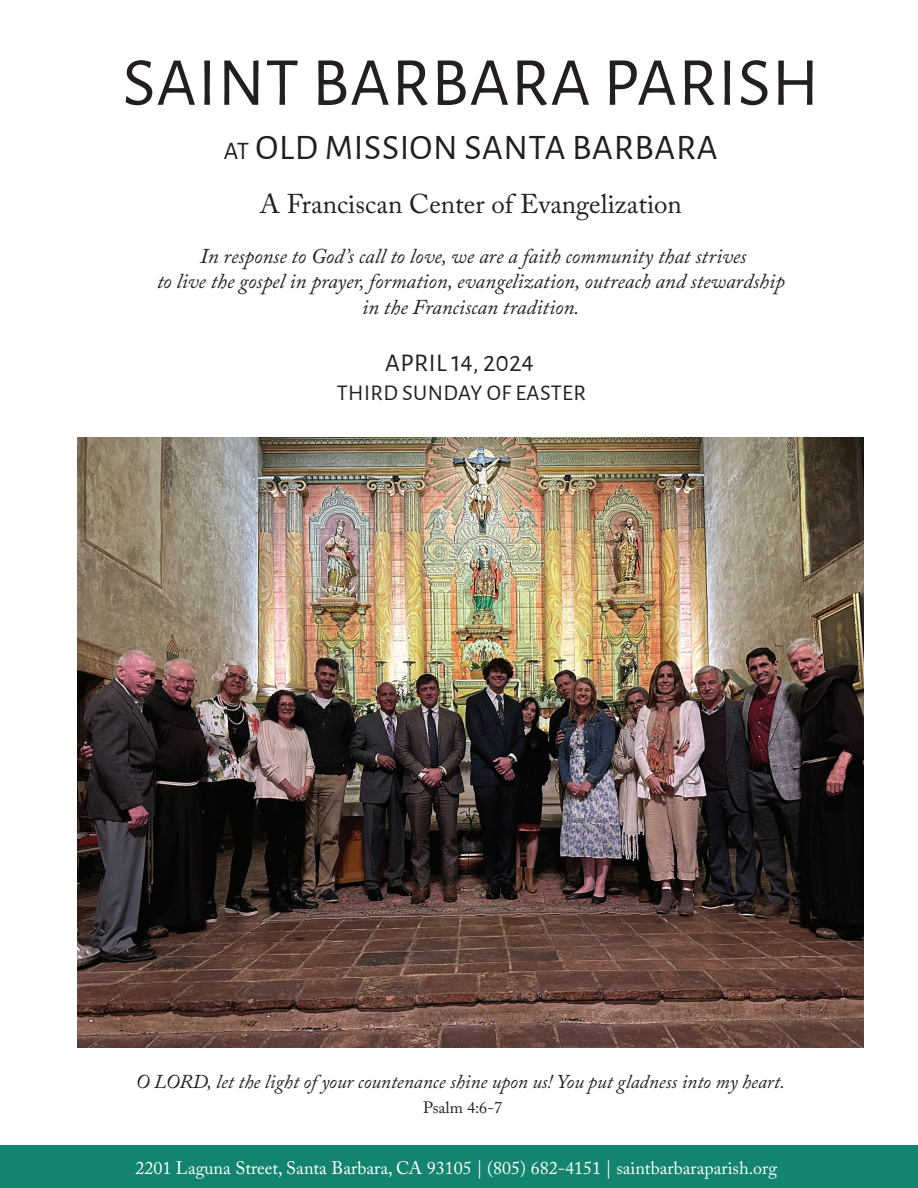
<style>
.page{position:relative;width:918px;height:1188px;background:#fff}
.page>*{position:absolute;margin:0;border:0;box-sizing:border-box;transform-origin:0 0}
.t1{font:69px "Alegreya Sans SC";letter-spacing:.02em;color:#231f20}
.t2{font:36px "Alegreya Sans SC";letter-spacing:.02em;color:#231f20}
.t3{font:27px "Adobe Caslon Pro";color:#231f20}
.t4{font:25.5px "Alegreya Sans SC";letter-spacing:.01em;color:#231f20}
.t5{font:22.5px "Alegreya Sans SC";letter-spacing:.02em;color:#231f20}
.t6{font:italic 21px/25.2px "Adobe Caslon Pro";color:#231f20;text-align:center}
.t7{font:italic 19.5px "Adobe Caslon Pro";color:#231f20}
.t8{font:18px "Adobe Caslon Pro";color:#fff}
.t9{font:16.35px "Adobe Caslon Pro";color:#231f20}
.s1{font-size:25.2px}
.s2{color:#fbfdfe}
</style>
<div class="page">
<div style="left:0;top:1146px;width:918px;height:42px;background:#13846f"></div>
<img style="left:78px;top:437px;width:786px;height:610px">
<h1 class="t1" style="left:123px;top:35px;width:698px">SAINT BARBARA PARISH</h1>
<h2 class="t2" style="left:224px;top:122px;width:495px"><span class="s1">at</span> OLD MISSION SANTA BARBARA</h2>
<p class="t3" style="left:260px;top:188px;width:424px">A Franciscan Center of Evangelization</p>
<p class="t6" style="left:157px;top:243px;width:629px">In response to God’s call to love, we are a faith community that strives<br>to live the gospel in prayer, formation, evangelization, outreach and stewardship in the Franciscan tradition.</p>
<p class="t4" style="left:385px;top:346px;width:150px">APRIL 14, 2024</p>
<p class="t5" style="left:337px;top:377px;width:251px">THIRD SUNDAY OF EASTER</p>
<p class="t7" style="left:136px;top:1070px;width:651px">O LORD, let the light of your countenance shine upon us! You put gladness into my heart.</p>
<p class="t9" style="left:423px;top:1098px;width:80px">Psalm 4:6-7</p>
<p class="t8" style="left:135px;top:1157px;width:643px">2201 Laguna Street, Santa Barbara, CA 93105 | (805) 682-4151 | <span class="s2">saintbarbaraparish.org</span></p>
</div>
